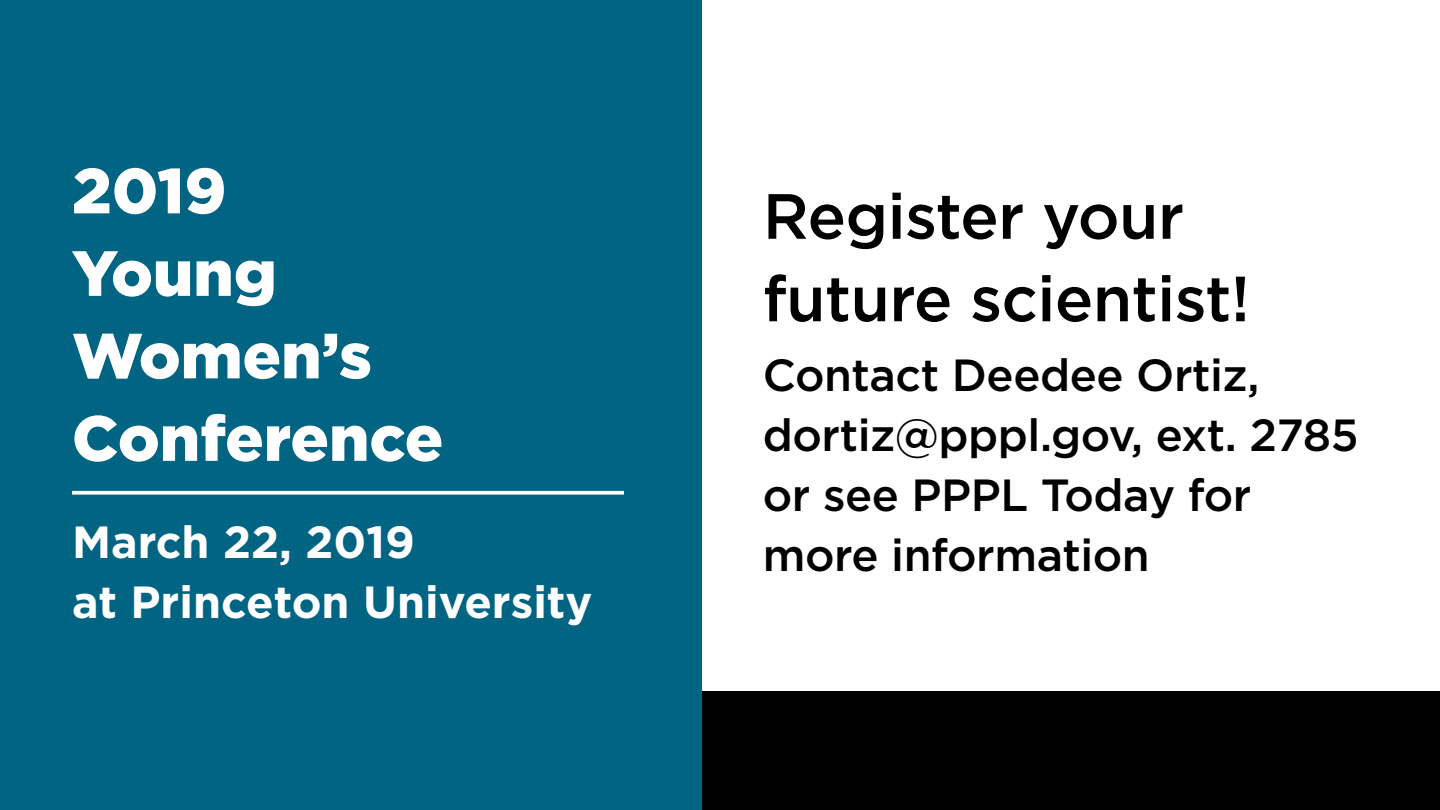
<style>
.page{position:relative;width:1440px;height:810px;background:#fff}
.page>*{position:absolute;margin:0;border:0;box-sizing:border-box;transform-origin:0 0}
.t1{font:500 63.75px/82.5px "Gotham";letter-spacing:-.01em;color:#000}
.t2{font:900 63.75px/82.5px "Gotham";color:#fff}
.t3{font:500 45px/60px "Gotham";letter-spacing:-.01em;color:#000}
.t4{font:700 45px/60px "Gotham";color:#fff}
</style>
<div class="page">
<div style="left:0;top:692px;width:1440px;height:118px;background:#000"></div>
<div style="left:0;top:0;width:702px;height:810px;background:#006482"></div>
<svg style="left:72px;top:491px;width:552px;height:4px;background:#e7f0f3"></svg>
<h1 class="t2" style="left:72px;top:149px;width:373px">2019<br>Young<br>Women’s<br>Conference</h1>
<p class="t4" style="left:72px;top:512px;width:522px">March 22, 2019<br>at Princeton University</p>
<h1 class="t1" style="left:763px;top:174px;width:489px">Register your future scientist!</h1>
<p class="t3" style="left:763px;top:345px;width:598px">Contact Deedee Ortiz, dortiz@pppl.gov, ext. 2785 or see PPPL Today for more information</p>
</div>
